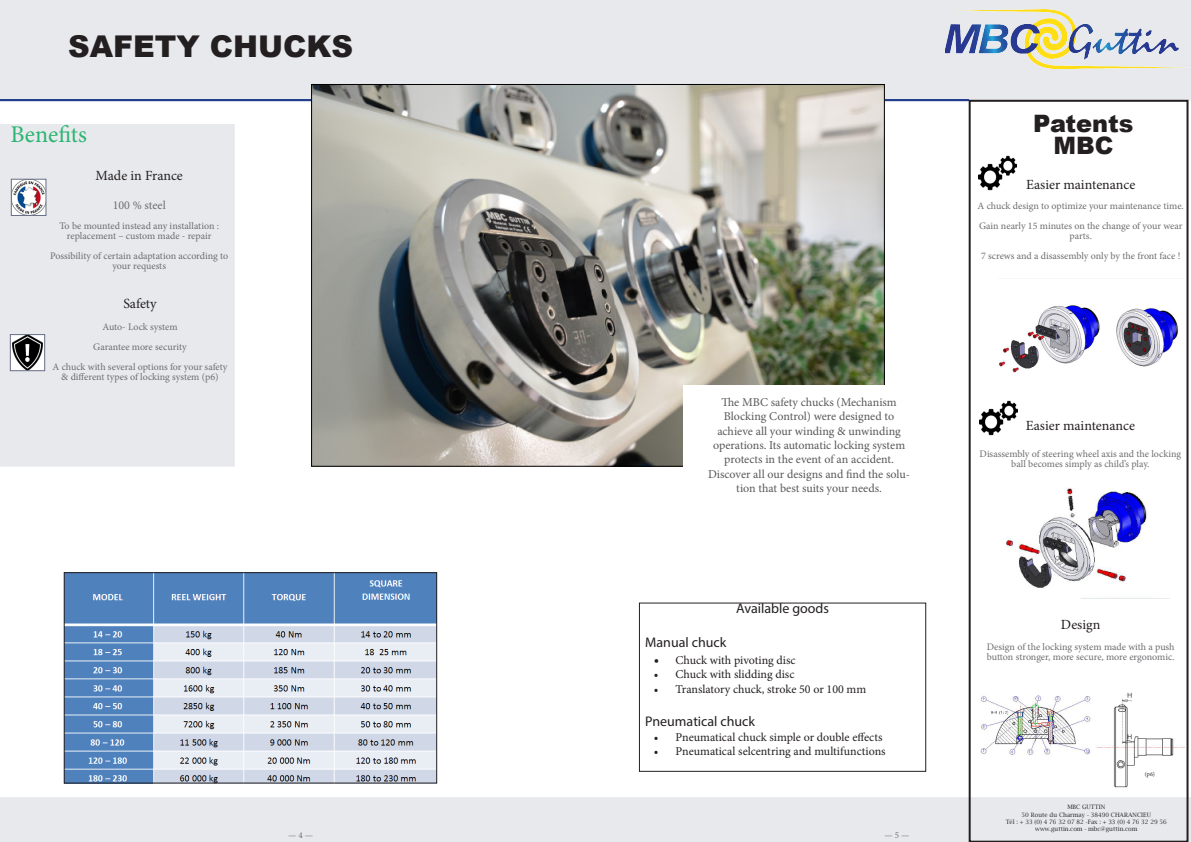
<style>
.page{position:relative;width:1191px;height:842px;background:#fff}
.page>*{position:absolute;margin:0;border:0;box-sizing:border-box;transform-origin:0 0}
.Sommaire_2{font:900 30px "Arial";color:#231f20}
.Sommaire_2-2{font:900 24px "Arial";color:#231f20}
.t1{font:24px "Minion Pro";color:#2bb572}
.t2{font:14px "Minion Pro";color:#231f20}
.t3{font:14px "Myriad Pro";color:#231f20}
.t4{font:12px/14.4px "Minion Pro";color:#57585a;text-align:center}
.t5{font:12px "Minion Pro";color:#231f20}
.t6{font:12px "Minion Pro";color:#6c6d70}
.Style_1p{font:10px/10px "Minion Pro";color:#6c6d70;text-align:center}
.t7{font:9px "Minion Pro";color:#6c6d70}
.t8{font:6px "Lucida Bright";color:#231f20}
.t9{font:6px "Minion Pro";color:#231f20}
.s1{font-size:14px}
</style>
<div class="page">
<div style="left:0;top:124px;width:234px;height:342px;background:#e8e9ec"></div>
<div style="left:0;top:0;width:1191px;height:100px;background:#e8e9ec"></div>
<img style="left:13px;top:181px;width:31px;height:33px">
<div style="left:11px;top:179px;width:35px;height:37px;border:1px solid #656e86"></div>
<img style="left:12px;top:336px;width:31px;height:33px">
<div style="left:10px;top:334px;width:35px;height:37px;border:1px solid #656e86"></div>
<div style="left:0;top:99px;width:968px;height:2px;border:1px solid #253f8e"></div>
<img style="left:66px;top:574px;width:369px;height:207px">
<div style="left:64px;top:572px;width:373px;height:211px;border:1px solid #231f20"></div>
<img style="left:945px;top:10px;width:246px;height:59px">
<div style="left:0;top:797px;width:1191px;height:45px;background:#e8e9ec"></div>
<div style="left:639px;top:603px;width:287px;height:168px;border:1px solid #231f20"></div>
<img style="left:313px;top:86px;width:569px;height:378px">
<div style="left:682px;top:386px;width:253px;height:168px;background:#fff"></div>
<svg style="left:968px;top:100px;width:220px;height:742px"></svg>
<p class="Sommaire_2" style="left:68px;top:25px;width:286px">SAFETY CHUCKS</p>
<p class="t1" style="left:10px;top:118px;width:78px">Benefits</p>
<p class="t2" style="left:96px;top:166px;width:89px">Made in France</p>
<p class="t6" style="left:113px;top:197px;width:54px">100 % steel</p>
<p class="Style_1p" style="left:59px;top:221px;width:161px">To be mounted instead any installation : replacement – custom made - repair</p>
<p class="Style_1p" style="left:50px;top:251px;width:180px">Possibility of certain adaptation according to your requests</p>
<p class="t2" style="left:123px;top:295px;width:35px">Safety</p>
<p class="Style_1p" style="left:102px;top:322px;width:76px">Auto- Lock system</p>
<p class="Style_1p" style="left:93px;top:342px;width:95px">Garantee more security</p>
<p class="Style_1p" style="left:53px;top:362px;width:176px">A chuck with several options for your safety &amp; different types of locking system (p6)</p>
<p class="t7" style="left:288px;top:829px;width:27px">— 4 —</p>
<p class="t4" style="left:713px;top:395px;width:194px">The MBC safety chucks (Mechanism Blocking Control) were designed to achieve all your winding &amp; unwinding operations. Its automatic locking system protects in the event of an accident.</p>
<p class="t4" style="left:708px;top:467px;width:204px">Discover all our designs and find the solu&shy;tion that best suits your needs.</p>
<p class="t3" style="left:736px;top:600px;width:94px">Available goods</p>
<p class="t3" style="left:645px;top:634px;width:83px">Manual chuck</p>
<p class="t5" style="left:653px;top:652px;width:143px"><span class="s1">•</span> Chuck with pivoting disc</p>
<p class="t5" style="left:653px;top:666px;width:142px">• Chuck with slidding disc</p>
<p class="t5" style="left:653px;top:681px;width:214px">• Translatory chuck, stroke 50 or 100 mm</p>
<p class="t3" style="left:645px;top:713px;width:111px">Pneumatical chuck</p>
<p class="t5" style="left:653px;top:729px;width:230px">• Pneumatical chuck simple or double effects</p>
<p class="t5" style="left:653px;top:743px;width:233px">• Pneumatical selcentring and multifunctions</p>
<p class="t7" style="left:884px;top:829px;width:27px">— 5 —</p>
<p class="Sommaire_2-2" style="left:1033px;top:106px;width:102px">Patents</p>
<p class="Sommaire_2-2" style="left:1053px;top:128px;width:61px">MBC</p>
<p class="t2" style="left:1026px;top:175px;width:111px">Easier maintenance</p>
<p class="Style_1p" style="left:977px;top:200px;width:208px">A chuck design to optimize your maintenance time.</p>
<p class="Style_1p" style="left:979px;top:220px;width:205px">Gain nearly 15 minutes on the change of your wear parts.</p>
<p class="Style_1p" style="left:981px;top:250px;width:201px">7 screws and a disassembly only by the front face !</p>
<p class="t2" style="left:1025px;top:416px;width:111px">Easier maintenance</p>
<p class="Style_1p" style="left:979px;top:449px;width:203px">Disassembly of steering wheel axis and the locking ball becomes simply as child’s play.</p>
<p class="t2" style="left:1061px;top:615px;width:41px">Design</p>
<p class="Style_1p" style="left:987px;top:642px;width:189px;text-align:left">Design of the locking system made with a push button stronger, more secure, more ergonomic.</p>
<p class="t9" style="left:1144px;top:770px;width:12px">(p6)</p>
<p class="t8" style="left:1067px;top:804px;width:39px">MBC GUTTIN</p>
<p class="t8" style="left:1021px;top:811px;width:131px">50 Route du Charmay - 38490 CHARANCIEU</p>
<p class="t8" style="left:1005px;top:818px;width:163px">Tél : + 33 (0) 4 76 32 07 82 -Fax : + 33 (0) 4 76 32 29 56</p>
<p class="t8" style="left:1035px;top:825px;width:104px">www.guttin.com - mbc@guttin.com</p>
</div>
